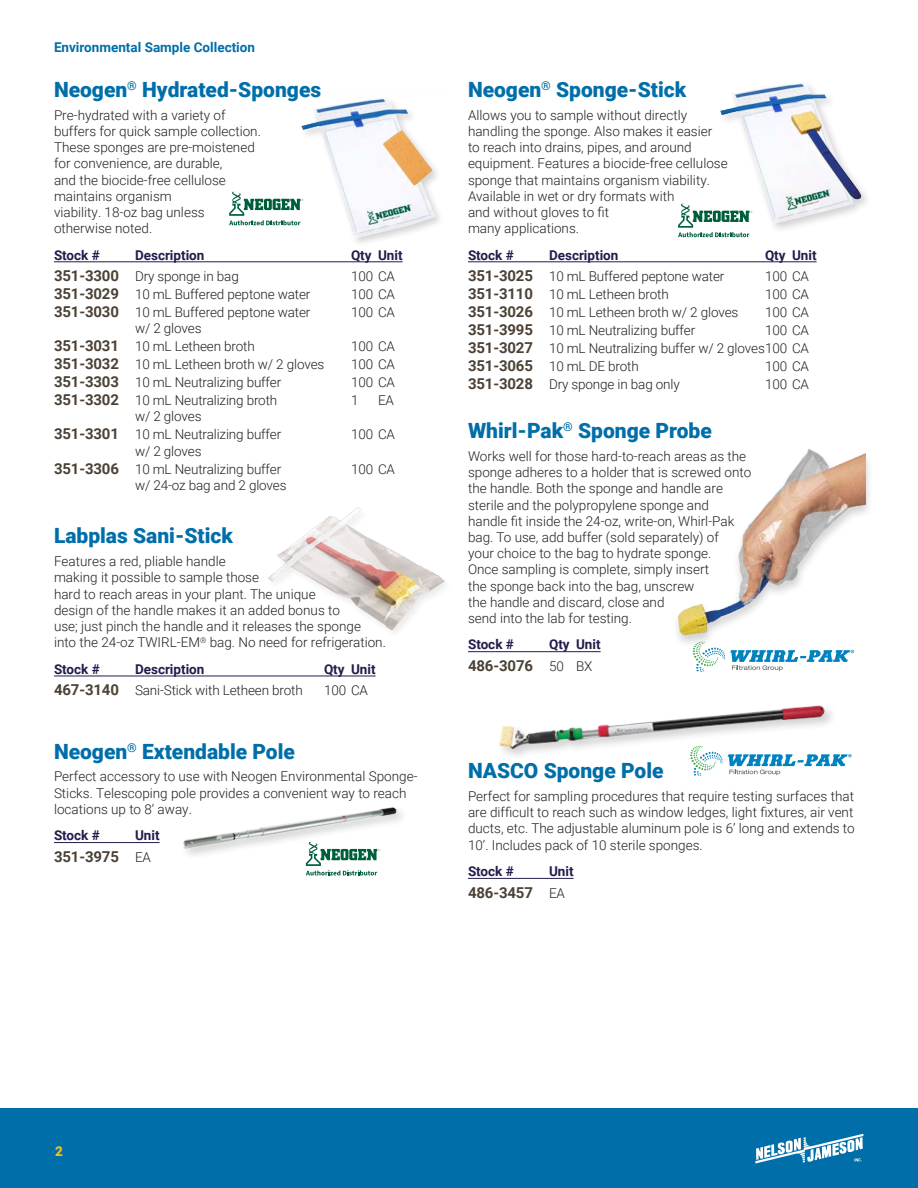
<style>
.page{position:relative;width:918px;height:1188px;background:#fff}
.page>*{position:absolute;margin:0;border:0;box-sizing:border-box;transform-origin:0 0}
.t1{font:900 21px "Roboto";color:#006ea9}
.Chart{font:700 15px "Roboto";letter-spacing:-.01em;color:#4c4136}
.Body{font:300 13.5px/16.2px "Roboto";color:#231f20}
.Chart-2{font:300 13.5px "Roboto";letter-spacing:-.01em;color:#231f20}
.Chart_Heading{font:700 13.5px "Roboto";color:#221c4c}
.Body-2{font:700 13.5px "Roboto";color:#006ea9}
.t2{font:900 13.5px "Roboto";color:#fdbe12}
.s1{font-weight:700;font-size:15px;color:#4c4136}
.s2{font-weight:300;font-size:13.5px;color:#231f20}
</style>
<div class="page">
<div style="left:0;top:1108px;width:918px;height:80px;background:#006ea9"></div>
<svg style="left:755px;top:1134px;width:108px;height:30px"></svg>
<hr style="left:468px;top:878px;width:106px;height:1px;background:#221c4c">
<svg style="left:693px;top:754px;width:159px;height:22px"></svg>
<img style="left:499px;top:705px;width:334px;height:57px">
<hr style="left:468px;top:651px;width:133px;height:1px;background:#221c4c">
<div style="left:672px;top:448px;width:202px;height:200px;background:#231f20;opacity:.2"></div>
<img style="left:672px;top:448px;width:193px;height:191px">
<svg style="left:693px;top:642px;width:161px;height:30px"></svg>
<img style="left:268px;top:507px;width:177px;height:125px">
<hr style="left:54px;top:676px;width:322px;height:1px;background:#221c4c">
<img style="left:298px;top:98px;width:142px;height:144px">
<svg style="left:229px;top:192px;width:74px;height:33px"></svg>
<hr style="left:54px;top:262px;width:349px;height:1px;background:#221c4c">
<img style="left:183px;top:807px;width:215px;height:59px">
<hr style="left:54px;top:842px;width:106px;height:1px;background:#221c4c">
<svg style="left:306px;top:842px;width:74px;height:34px"></svg>
<img style="left:720px;top:83px;width:145px;height:145px">
<svg style="left:678px;top:204px;width:74px;height:33px"></svg>
<hr style="left:468px;top:262px;width:349px;height:1px;background:#221c4c">
<p class="Body-2" style="left:54px;top:38px;width:203px">Environmental Sample Collection</p>
<h2 class="t1" style="left:54px;top:75px;width:269px">Neogen<sup>®</sup> Hydrated-Sponges</h2>
<p class="Body" style="left:54px;top:106px;width:208px">Pre-hydrated with a variety of buffers for quick sample collection.<br>These sponges are pre-moistened for convenience, are durable,<br>and the biocide-free cellulose maintains organism<br>viability. 18-oz bag unless otherwise noted.</p>
<p class="Chart_Heading" style="left:54px;top:245px;width:47px">Stock #</p>
<p class="Chart_Heading" style="left:135px;top:245px;width:71px">Description</p>
<p class="Chart_Heading" style="left:351px;top:245px;width:53px">Qty Unit</p>
<p class="Chart-2" style="left:54px;top:267px;width:186px"><span class="s1">351-3300</span> Dry sponge in bag</p>
<p class="Chart-2" style="left:351px;top:267px;width:46px">100 CA</p>
<p class="Chart-2" style="left:54px;top:285px;width:258px"><span class="s1">351-3029</span> 10 mL Buffered peptone water</p>
<p class="Chart-2" style="left:351px;top:285px;width:46px">100 CA</p>
<p class="Chart-2" style="left:54px;top:303px;width:258px"><span class="s1">351-3030</span> 10 mL Buffered peptone water</p>
<p class="Chart-2" style="left:351px;top:303px;width:46px">100 CA</p>
<p class="Chart-2" style="left:135px;top:319px;width:68px">w/ 2 gloves</p>
<p class="Chart-2" style="left:54px;top:337px;width:202px"><span class="s1">351-3031</span> 10 mL Letheen broth</p>
<p class="Chart-2" style="left:351px;top:337px;width:46px">100 CA</p>
<p class="Chart-2" style="left:54px;top:355px;width:272px"><span class="s1">351-3032</span> 10 mL Letheen broth w/ 2 gloves</p>
<p class="Chart-2" style="left:351px;top:355px;width:46px">100 CA</p>
<p class="Chart-2" style="left:54px;top:373px;width:229px"><span class="s1">351-3303</span> 10 mL Neutralizing buffer</p>
<p class="Chart-2" style="left:351px;top:373px;width:46px">100 CA</p>
<p class="Chart-2" style="left:54px;top:391px;width:225px"><span class="s1">351-3302</span> 10 mL Neutralizing broth</p>
<p class="Chart-2" style="left:351px;top:391px;width:9px">1</p>
<p class="Chart-2" style="left:378px;top:391px;width:17px">EA</p>
<p class="Chart-2" style="left:135px;top:407px;width:68px">w/ 2 gloves</p>
<p class="Chart-2" style="left:54px;top:425px;width:229px"><span class="s1">351-3301</span> 10 mL Neutralizing buffer</p>
<p class="Chart-2" style="left:351px;top:425px;width:46px">100 CA</p>
<p class="Chart-2" style="left:135px;top:441px;width:68px">w/ 2 gloves</p>
<p class="Chart-2" style="left:54px;top:459px;width:229px"><span class="s1">351-3306</span> 10 mL Neutralizing buffer</p>
<p class="Chart-2" style="left:351px;top:459px;width:46px">100 CA</p>
<p class="Chart-2" style="left:135px;top:476px;width:153px">w/ 24-oz bag and 2 gloves</p>
<h2 class="t1" style="left:54px;top:521px;width:180px">Labplas Sani-Stick</h2>
<p class="Body" style="left:54px;top:553px;width:333px">Features a red, pliable handle<br>making it possible to sample those<br>hard to reach areas in your plant. The unique<br>design of the handle makes it an added bonus to<br>use; just pinch the handle and it releases the sponge into the 24-oz TWIRL-EM<sup>®</sup> bag. No need for refrigeration.</p>
<p class="Chart_Heading" style="left:54px;top:659px;width:47px">Stock #</p>
<p class="Chart_Heading" style="left:135px;top:659px;width:71px">Description</p>
<p class="Chart_Heading" style="left:324px;top:659px;width:53px">Qty Unit</p>
<p class="Chart-2" style="left:54px;top:681px;width:250px"><span class="s1">467-3140</span> Sani-Stick with Letheen broth</p>
<p class="Chart-2" style="left:324px;top:681px;width:46px">100 CA</p>
<h2 class="t1" style="left:54px;top:736px;width:242px">Neogen<sup>®</sup> Extendable Pole</h2>
<p class="Body" style="left:54px;top:768px;width:365px">Perfect accessory to use with Neogen Environmental Sponge-<br>Sticks. Telescoping pole provides a convenient way to reach locations up to 8’ away.</p>
<p class="Chart_Heading" style="left:54px;top:826px;width:47px">Stock #</p>
<p class="Chart_Heading" style="left:135px;top:826px;width:26px">Unit</p>
<p class="Chart" style="left:54px;top:846px;width:98px">351-3975 <span class="s2">EA</span></p>
<h2 class="t1" style="left:468px;top:75px;width:220px">Neogen<sup>®</sup> Sponge-Stick</h2>
<p class="Body" style="left:468px;top:106px;width:261px">Allows you to sample without directly handling the sponge. Also makes it easier<br>to reach into drains, pipes, and around equipment. Features a biocide-free cellulose sponge that maintains organism viability.<br>Available in wet or dry formats with<br>and without gloves to fit<br>many applications.</p>
<p class="Chart_Heading" style="left:468px;top:245px;width:47px">Stock #</p>
<p class="Chart_Heading" style="left:549px;top:245px;width:71px">Description</p>
<p class="Chart_Heading" style="left:765px;top:245px;width:53px">Qty Unit</p>
<p class="Chart-2" style="left:468px;top:267px;width:258px"><span class="s1">351-3025</span> 10 mL Buffered peptone water</p>
<p class="Chart-2" style="left:765px;top:267px;width:46px">100 CA</p>
<p class="Chart-2" style="left:468px;top:285px;width:202px"><span class="s1">351-3110</span> 10 mL Letheen broth</p>
<p class="Chart-2" style="left:765px;top:285px;width:46px">100 CA</p>
<p class="Chart-2" style="left:468px;top:303px;width:272px"><span class="s1">351-3026</span> 10 mL Letheen broth w/ 2 gloves</p>
<p class="Chart-2" style="left:765px;top:303px;width:46px">100 CA</p>
<p class="Chart-2" style="left:468px;top:321px;width:229px"><span class="s1">351-3995</span> 10 mL Neutralizing buffer</p>
<p class="Chart-2" style="left:765px;top:321px;width:46px">100 CA</p>
<p class="Chart-2" style="left:468px;top:339px;width:343px"><span class="s1">351-3027</span> 10 mL Neutralizing buffer w/ 2 gloves100 CA</p>
<p class="Chart-2" style="left:468px;top:357px;width:172px"><span class="s1">351-3065</span> 10 mL DE broth</p>
<p class="Chart-2" style="left:765px;top:357px;width:46px">100 CA</p>
<p class="Chart-2" style="left:468px;top:375px;width:213px"><span class="s1">351-3028</span> Dry sponge in bag only</p>
<p class="Chart-2" style="left:765px;top:375px;width:46px">100 CA</p>
<h2 class="t1" style="left:468px;top:416px;width:245px">Whirl-Pak<sup>®</sup> Sponge Probe</h2>
<p class="Body" style="left:468px;top:448px;width:285px">Works well for those hard-to-reach areas as the sponge adheres to a holder that is screwed onto the handle. Both the sponge and handle are sterile and the polypropylene sponge and handle fit inside the 24-oz, write-on, Whirl-Pak bag. To use, add buffer (sold separately) of<br>your choice to the bag to hydrate sponge.<br>Once sampling is complete, simply insert<br>the sponge back into the bag, unscrew<br>the handle and discard, close and<br>send into the lab for testing.</p>
<p class="Chart_Heading" style="left:468px;top:635px;width:47px">Stock #</p>
<p class="Chart_Heading" style="left:549px;top:635px;width:53px">Qty Unit</p>
<p class="Chart" style="left:468px;top:655px;width:126px">486-3076 <span class="s2">50 BX</span></p>
<h2 class="t1" style="left:468px;top:756px;width:197px">NASCO Sponge Pole</h2>
<p class="Body" style="left:468px;top:788px;width:388px;text-align:justify">Perfect for sampling procedures that require testing surfaces that are difficult to reach such as window ledges, light fixtures, air vent ducts, etc. The adjustable aluminum pole is 6’ long and extends to 10’. Includes pack of 10 sterile sponges.</p>
<p class="Chart_Heading" style="left:468px;top:862px;width:47px">Stock #</p>
<p class="Chart_Heading" style="left:549px;top:862px;width:26px">Unit</p>
<p class="Chart" style="left:468px;top:882px;width:98px">486-3457 <span class="s2">EA</span></p>
<p class="t2" style="left:55px;top:1142px;width:9px">2</p>
</div>
